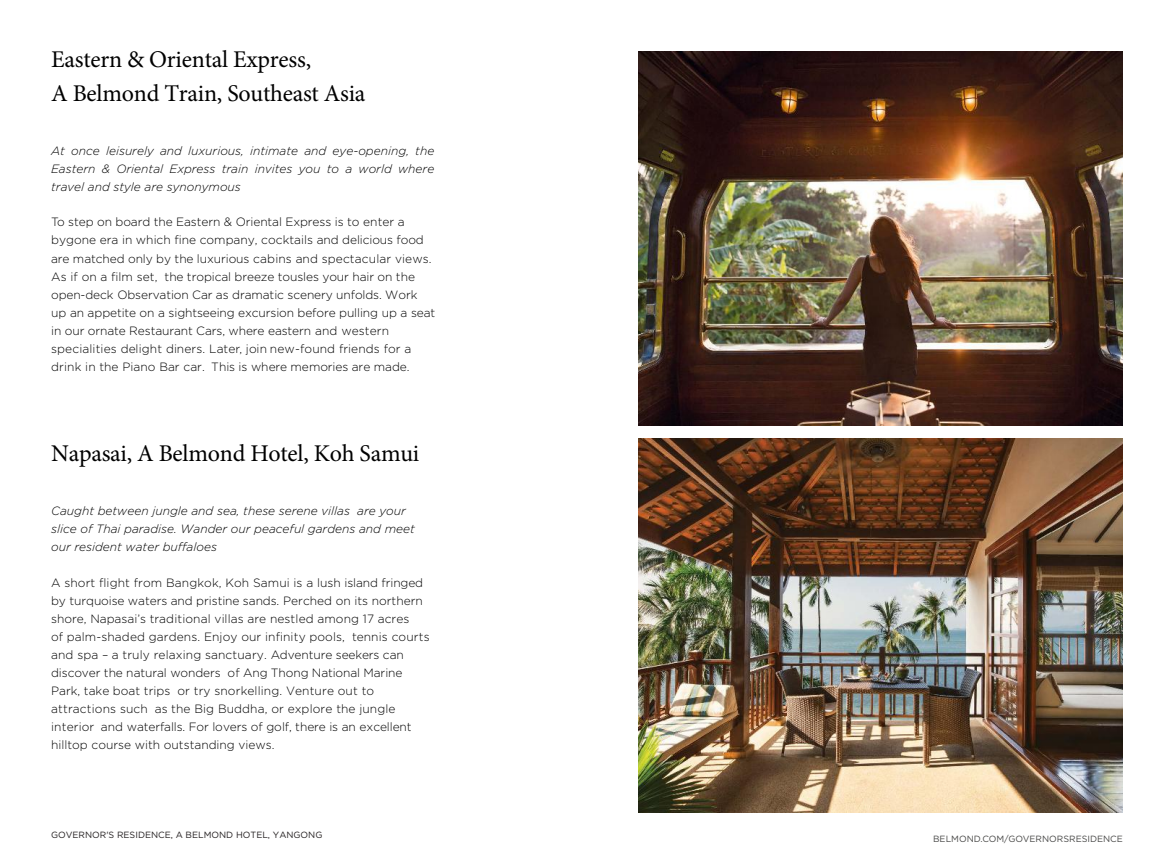
<style>
.page{position:relative;width:1174px;height:864px;background:#fff}
.page>*{position:absolute;margin:0;border:0;box-sizing:border-box;transform-origin:0 0}
.t1{font:24px/33.9px "Minion Pro";letter-spacing:-.01em;color:#000}
.t2{font:300 12px/18px "Gotham";color:#000}
.t3{font:italic 300 12px/18px "Gotham";color:#000;text-align:justify}
.t4{font:9px "Gotham";color:#231f20}
.t5{font:9px "Gotham";color:#484847}
</style>
<div class="page">
<img style="left:638px;top:51px;width:485px;height:374px">
<img style="left:638px;top:438px;width:485px;height:374px">
<h1 class="t1" style="left:51px;top:42px;width:316px">Eastern &amp; Oriental Express,<br>A Belmond Train, Southeast Asia</h1>
<p class="t3" style="left:51px;top:141px;width:385px">At once leisurely and luxurious, intimate and eye-opening, the Eastern &amp; Oriental Express train invites you to a world where travel and style are synonymous</p>
<p class="t2" style="left:51px;top:213px;width:386px">To step on board the Eastern &amp; Oriental Express is to enter a bygone era in which fine company, cocktails and delicious food are matched only by the luxurious cabins and spectacular views.<br>As if on a film set, the tropical breeze tousles your hair on the open-deck Observation Car as dramatic scenery unfolds. Work up an appetite on a sightseeing excursion before pulling up a seat in our ornate Restaurant Cars, where eastern and western specialities delight diners. Later, join new-found friends for a drink in the Piano Bar car. This is where memories are made.</p>
<h1 class="t1" style="left:51px;top:436px;width:370px">Napasai, A Belmond Hotel, Koh Samui</h1>
<p class="t3" style="left:51px;top:501px;width:365px;text-align:left">Caught between jungle and sea, these serene villas are your slice of Thai paradise. Wander our peaceful gardens and meet our resident water buffaloes</p>
<p class="t2" style="left:51px;top:573px;width:380px">A short flight from Bangkok, Koh Samui is a lush island fringed by turquoise waters and pristine sands. Perched on its northern shore, Napasai’s traditional villas are nestled among 17 acres<br>of palm-shaded gardens. Enjoy our infinity pools, tennis courts and spa – a truly relaxing sanctuary. Adventure seekers can discover the natural wonders of Ang Thong National Marine Park, take boat trips or try snorkelling. Venture out to attractions such as the Big Buddha, or explore the jungle interior and waterfalls. For lovers of golf, there is an excellent hilltop course with outstanding views.</p>
<p class="t4" style="left:51px;top:829px;width:273px">GOVERNOR'S RESIDENCE, A BELMOND HOTEL, YANGONG</p>
<p class="t5" style="left:933px;top:832px;width:191px">BELMOND.COM/GOVERNORSRESIDENCE</p>
</div>
